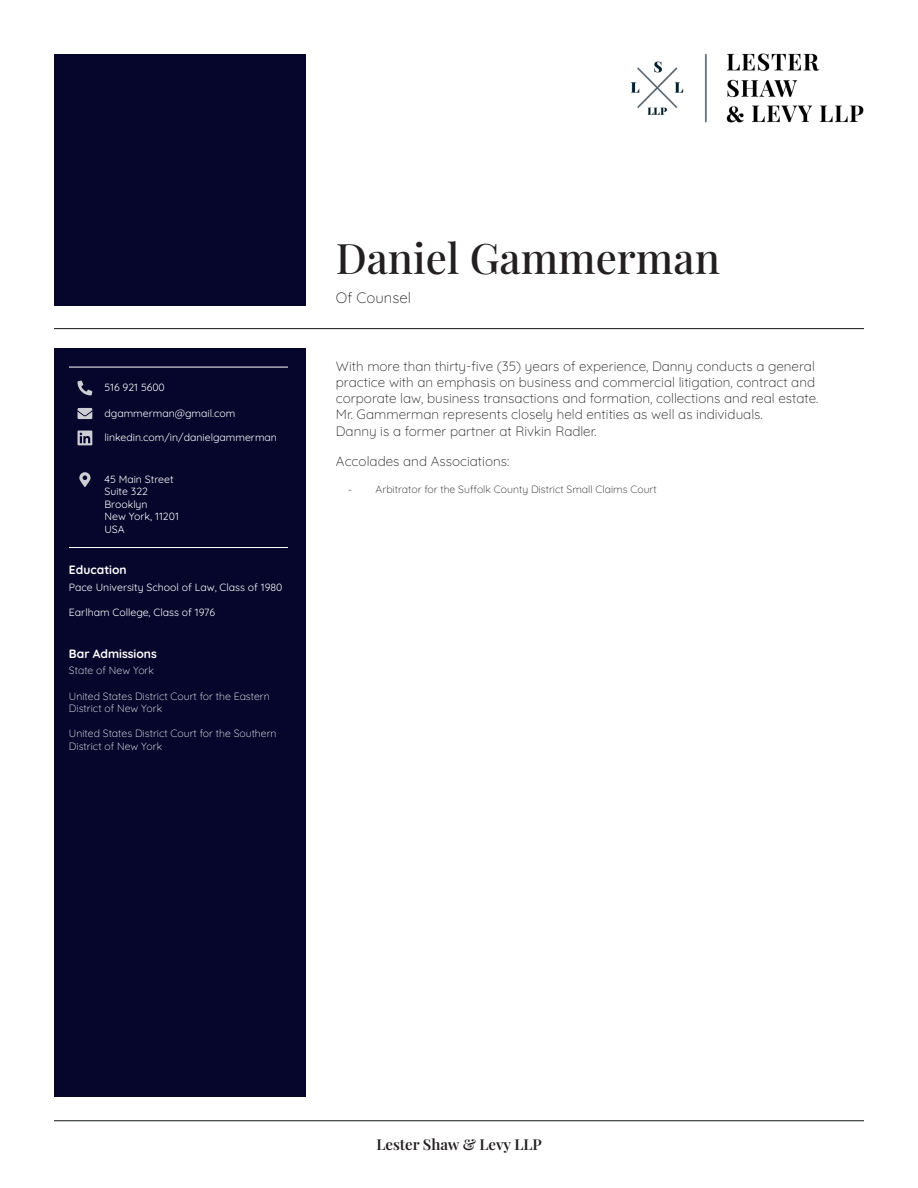
<style>
.page{position:relative;width:918px;height:1188px;background:#fff}
.page>*{position:absolute;margin:0;border:0;box-sizing:border-box;transform-origin:0 0}
.t1{font:500 42px "Playfair Display";color:#231f20}
.t2{font:600 15px "Playfair Display";color:#231f20}
.t3{font:300 15px "Quicksand";color:#231f20}
.t4{font:300 13.5px/16.2px "Quicksand";color:#231f20}
.t5{font:700 12px "Quicksand";color:#fff}
.t6{font:10.5px "Quicksand";color:#fff}
.t7{font:300 10.5px/12.6px "Quicksand";color:#fff}
.t8{font:300 10.5px "Quicksand";color:#231f20}
.s1{font-family:"Open Sans";font-weight:400}
</style>
<div class="page">
<div style="left:54px;top:349px;width:251px;height:748px;background:#06052c"></div>
<div style="left:54px;top:54px;width:251px;height:251px;background:#06052c"></div>
<hr style="left:54px;top:328px;width:810px;height:1px;background:#101414">
<hr style="left:69px;top:367px;width:219px;height:1px;background:#fff">
<hr style="left:69px;top:547px;width:219px;height:1px;background:#fff">
<hr style="left:54px;top:1121px;width:810px;height:1px;background:#101414">
<svg style="left:78px;top:381px;width:14px;height:14px"></svg>
<svg style="left:78px;top:408px;width:14px;height:11px"></svg>
<svg style="left:78px;top:431px;width:14px;height:14px"></svg>
<svg style="left:79px;top:472px;width:12px;height:15px"></svg>
<img style="left:631px;top:53px;width:233px;height:70px">
<p class="t6" style="left:104px;top:380px;width:62px">516 921 5600</p>
<p class="t6" style="left:104px;top:405px;width:132px">dgammerman@gmail.com</p>
<p class="t6" style="left:104px;top:429px;width:174px">linkedin.com/in/danielgammerman</p>
<p class="t6" style="left:104px;top:471px;width:71px">45 Main Street</p>
<p class="t6" style="left:104px;top:483px;width:45px">Suite 322</p>
<p class="t6" style="left:104px;top:496px;width:45px">Brooklyn</p>
<p class="t6" style="left:104px;top:509px;width:76px">New York, 11201</p>
<p class="t6" style="left:104px;top:521px;width:22px">USA</p>
<p class="t5" style="left:69px;top:561px;width:59px">Education</p>
<p class="t6" style="left:69px;top:579px;width:215px">Pace University School of Law, Class of 1980</p>
<p class="t6" style="left:69px;top:604px;width:148px">Earlham College, Class of 1976</p>
<p class="t5" style="left:69px;top:644px;width:89px">Bar Admissions</p>
<p class="t7" style="left:69px;top:663px;width:86px">State of New York</p>
<p class="t7" style="left:69px;top:689px;width:202px">United States District Court for the Eastern<br>District of New York</p>
<p class="t7" style="left:69px;top:726px;width:209px">United States District Court for the Southern<br>District of New York</p>
<p class="t1" style="left:336px;top:225px;width:386px">Daniel Gammerman</p>
<p class="t3" style="left:336px;top:286px;width:77px">Of Counsel</p>
<p class="t4" style="left:336px;top:357px;width:484px">With more than thirty-five (35) years of experience, Danny conducts a general practice with an emphasis on business and commercial litigation, contract and corporate law, business transactions and formation, collections and real estate.<br>Mr. Gammerman represents closely held entities as well as individuals.</p>
<p class="t4" style="left:336px;top:421px;width:262px">Danny is a former partner at Rivkin Radler.</p>
<p class="t4" style="left:336px;top:452px;width:175px">Accolades and Associations:</p>
<p class="t8" style="left:349px;top:481px;width:310px"><span class="s1">-</span> Arbitrator for the Suffolk County District Small Claims Court</p>
<p class="t2" style="left:377px;top:1133px;width:167px">Lester Shaw &amp; Levy LLP</p>
</div>
